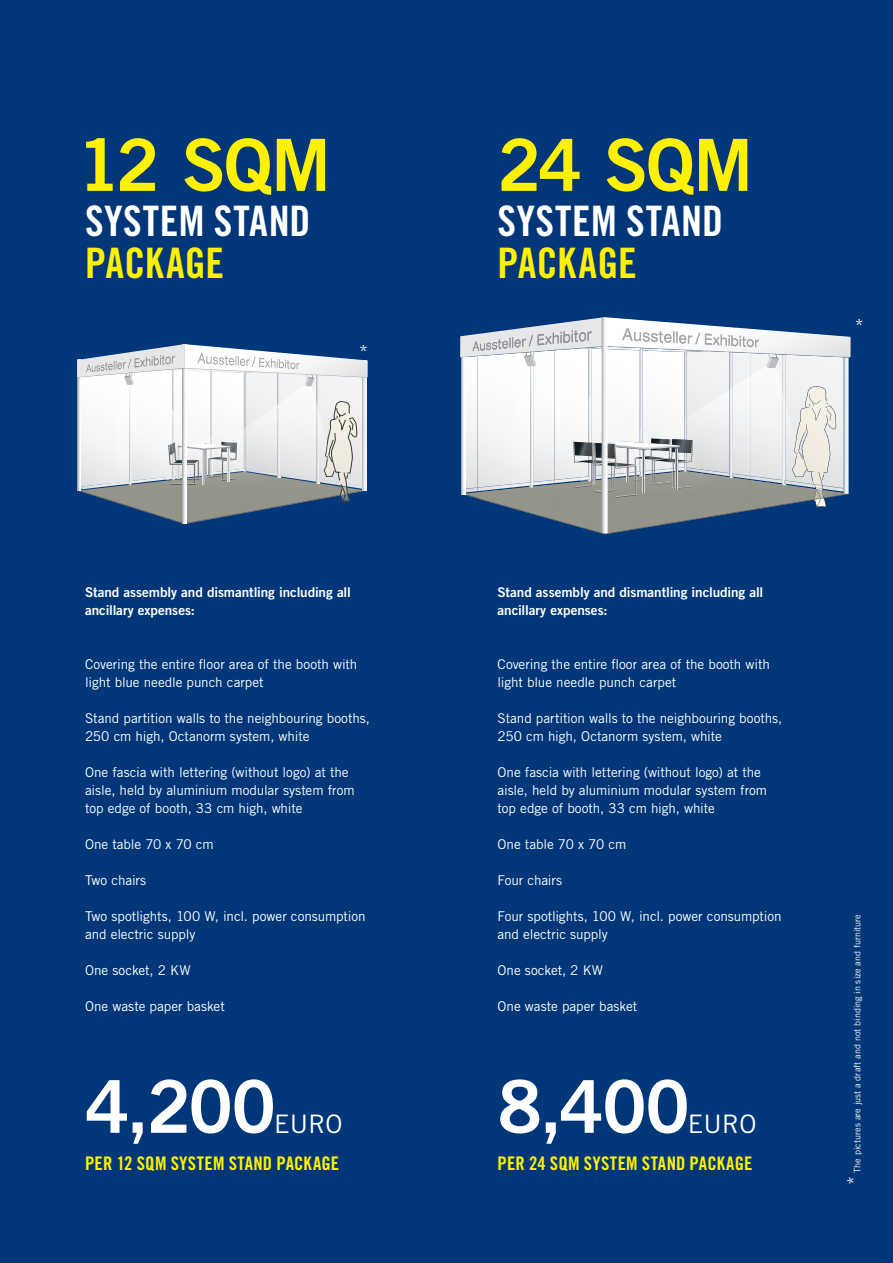
<style>
.page{position:relative;width:893px;height:1263px;background:#013778}
.page>*{position:absolute;margin:0;border:0;box-sizing:border-box;transform-origin:0 0}
.t1{font:72.9px "Trade Gothic LT Std Bd 2";letter-spacing:-.02em;color:#fff}
.t2{font:72px "Trade Gothic LT Std Bd 2";letter-spacing:-.025em;color:#fff101}
.t3{font:42px "Trade Gothic LT Std Bd Cn 20";letter-spacing:.01em;color:#fff}
.t4{font:42px "Trade Gothic LT Std Bd Cn 20";color:#fff101}
.t5{font:25.5px "Trade Gothic LT Std";letter-spacing:.01em;color:#fff}
.t6{font:18.75px "Trade Gothic LT Std Bd Cn 20";letter-spacing:.01em;color:#fff101}
.t7{font:18px "Trade Gothic LT Std";color:#fff}
.t8{font:13.5px/18px "Trade Gothic LT Std";letter-spacing:-.005em;color:#fff}
.t9{font:13.5px/18px "Trade Gothic LT Std Bd 2";letter-spacing:-.005em;color:#fff}
.t10{font:9px "Trade Gothic LT Std";letter-spacing:.005em;color:#fff}
.s1{font-size:18px}
</style>
<div class="page">
<svg style="left:77px;top:344px;width:291px;height:180px;background:#bcc4cd"></svg>
<svg style="left:460px;top:317px;width:390px;height:217px;background:#bbc4cc"></svg>
<h2 class="t2" style="left:77px;top:120px;width:256px">12 SQM</h2>
<h3 class="t3" style="left:85px;top:195px;width:227px">SYSTEM STAND</h3>
<h3 class="t4" style="left:85px;top:237px;width:141px">PACKAGE</h3>
<h3 class="t7" style="left:359px;top:340px;width:10px">*</h3>
<p class="t9" style="left:85px;top:582px;width:267px">Stand assembly and dismantling including all ancillary expenses:</p>
<p class="t8" style="left:85px;top:655px;width:274px">Covering the entire floor area of the booth with light blue needle punch carpet</p>
<p class="t8" style="left:85px;top:709px;width:286px">Stand partition walls to the neighbouring booths,<br>250 cm high, Octanorm system, white</p>
<p class="t8" style="left:85px;top:763px;width:271px">One fascia with lettering (without logo) at the aisle, held by aluminium modular system from top edge of booth, 33 cm high, white</p>
<p class="t8" style="left:85px;top:835px;width:130px">One table 70 x 70 cm</p>
<p class="t8" style="left:85px;top:871px;width:63px">Two chairs</p>
<p class="t8" style="left:85px;top:907px;width:282px">Two spotlights, 100 W, incl. power consumption and electric supply</p>
<p class="t8" style="left:85px;top:961px;width:107px">One socket, 2 KW</p>
<p class="t8" style="left:85px;top:997px;width:141px">One waste paper basket</p>
<h1 class="t1" style="left:85px;top:1061px;width:192px">4,200</h1>
<h3 class="t5" style="left:274px;top:1108px;width:70px">EURO</h3>
<h3 class="t6" style="left:85px;top:1152px;width:256px">PER 12 SQM SYSTEM STAND PACKAGE</h3>
<h2 class="t2" style="left:497px;top:120px;width:257px">24 SQM</h2>
<h3 class="t3" style="left:497px;top:195px;width:227px">SYSTEM STAND</h3>
<h3 class="t4" style="left:497px;top:237px;width:141px">PACKAGE</h3>
<h3 class="t7" style="left:855px;top:315px;width:10px">*</h3>
<p class="t9" style="left:497px;top:582px;width:267px">Stand assembly and dismantling including all ancillary expenses:</p>
<p class="t8" style="left:497px;top:655px;width:274px">Covering the entire floor area of the booth with light blue needle punch carpet</p>
<p class="t8" style="left:497px;top:709px;width:286px">Stand partition walls to the neighbouring booths,<br>250 cm high, Octanorm system, white</p>
<p class="t8" style="left:497px;top:763px;width:271px">One fascia with lettering (without logo) at the aisle, held by aluminium modular system from top edge of booth, 33 cm high, white</p>
<p class="t8" style="left:497px;top:835px;width:130px">One table 70 x 70 cm</p>
<p class="t8" style="left:497px;top:871px;width:66px">Four chairs</p>
<p class="t8" style="left:497px;top:907px;width:286px">Four spotlights, 100 W, incl. power consumption and electric supply</p>
<p class="t8" style="left:497px;top:961px;width:107px">One socket, 2 KW</p>
<p class="t8" style="left:497px;top:997px;width:141px">One waste paper basket</p>
<h1 class="t1" style="left:497px;top:1061px;width:194px">8,400</h1>
<h3 class="t5" style="left:688px;top:1108px;width:70px">EURO</h3>
<h3 class="t6" style="left:497px;top:1152px;width:256px">PER 24 SQM SYSTEM STAND PACKAGE</h3>
<p class="t10" style="left:852px;top:1185px;width:272px;rotate:-90deg"><span class="s1">*</span> The pictures are just a draft and not binding in size and furniture</p>
</div>
